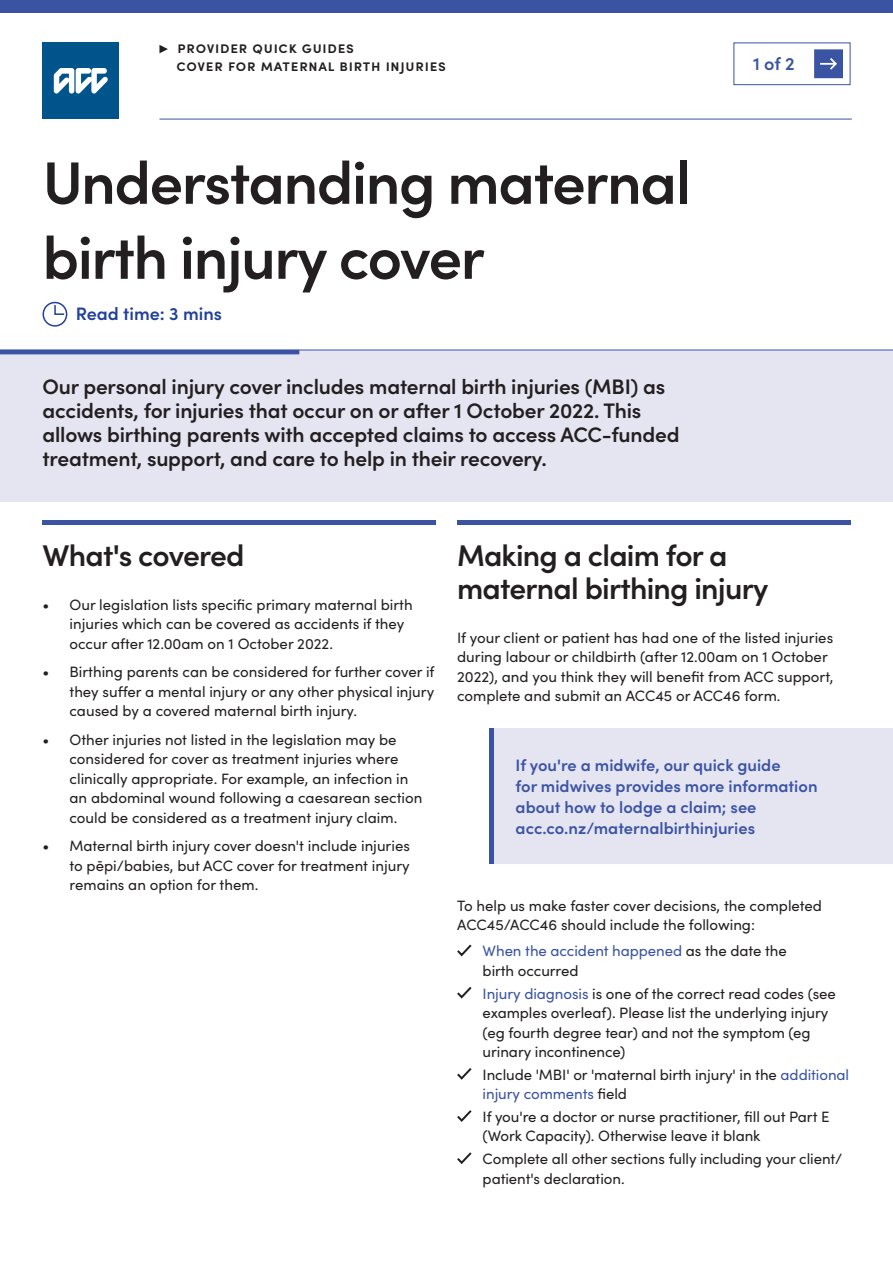
<style>
.page{position:relative;width:893px;height:1263px;background:#fff}
.page>*{position:absolute;margin:0;border:0;box-sizing:border-box;transform-origin:0 0}
.Main_Heading{font:600 60px/75px "Sofia Pro";color:#231f20}
.Sub_Header_3{font:600 30px/33px "Sofia Pro";letter-spacing:-.035em;color:#231f20}
.Intro_copy{font:600 21px/24px "Sofia Pro";letter-spacing:-.01em;color:#231f20}
.Read_time{font:600 18px "Sofia Pro";color:#214099}
.t1{font:600 18px "Sofia Pro";color:#3a53a3}
.Semi-bold_header{font:600 16.5px/21px "Sofia Pro";letter-spacing:-.005em;color:#3a53a3}
.Body_Copy_Black{font:15px/19.5px "Sofia Pro";color:#231f20}
.t2{font:600 15px/18px "Sofia Pro";letter-spacing:.05em;color:#231f20}
.s1{color:#3a53a3}
</style>
<div class="page">
<div style="left:0;top:350px;width:893px;height:152px;background:#e5e5f2"></div>
<hr style="left:0;top:350px;width:893px;height:1px;background:#3a53a3">
<hr style="left:0;top:350px;width:299px;height:4px;background:#3a53a3">
<div style="left:0;top:0;width:893px;height:12px;background:#3a53a3"></div>
<div style="left:491px;top:728px;width:402px;height:135px;background:#e5e5f2"></div>
<svg style="left:457px;top:944px;width:15px;height:13px"></svg>
<svg style="left:457px;top:986px;width:15px;height:13px"></svg>
<svg style="left:457px;top:1068px;width:15px;height:12px"></svg>
<svg style="left:457px;top:1110px;width:15px;height:12px"></svg>
<svg style="left:457px;top:1152px;width:15px;height:12px"></svg>
<hr style="left:489px;top:728px;width:4px;height:136px;background:#3a53a3">
<hr style="left:43px;top:521px;width:393px;height:4px;background:#3a53a3">
<hr style="left:457px;top:521px;width:393px;height:4px;background:#3a53a3">
<div style="left:43px;top:302px;width:24px;height:25px;border:2px solid #214099;border-radius:50%"></div>
<svg style="left:54px;top:304px;width:12px;height:12px"></svg>
<div style="left:43px;top:43px;width:76px;height:76px;background:#00548c"></div>
<svg style="left:54px;top:68px;width:54px;height:26px"></svg>
<div style="left:733px;top:43px;width:117px;height:42px;border:1px solid #3a53a3"></div>
<div style="left:814px;top:49px;width:29px;height:29px;background:#3a53a3;border:2px solid #3a53a3"></div>
<svg style="left:820px;top:58px;width:17px;height:12px"></svg>
<hr style="left:159px;top:119px;width:693px;height:1px;background:#3a53a3">
<svg style="left:159px;top:45px;width:9px;height:8px"></svg>
<p class="t2" style="left:176px;top:38px;width:271px">Provider quick guides<br>cover for maternal birth injuries</p>
<p class="Main_Heading" style="left:43px;top:141px;width:650px">Understanding maternal birth injury cover</p>
<p class="Read_time" style="left:76px;top:300px;width:148px">Read time: 3 mins</p>
<p class="Intro_copy" style="left:43px;top:373px;width:638px">Our personal injury cover includes maternal birth injuries (MBI) as accidents, for injuries that occur on or after 1 October 2022. This allows birthing parents with accepted claims to access ACC-funded treatment, support, and care to help in their recovery.</p>
<p class="t1" style="left:753px;top:50px;width:43px">1 of 2</p>
<p class="Sub_Header_3" style="left:43px;top:537px;width:204px">What's covered</p>
<p class="Body_Copy_Black" style="left:70px;top:594px;width:345px;text-indent:-27px">• Our legislation lists specific primary maternal birth injuries which can be covered as accidents if they occur after 12.00am on 1 October 2022.</p>
<p class="Body_Copy_Black" style="left:70px;top:661px;width:367px;text-align:justify;text-indent:-27px">• Birthing parents can be considered for further cover if they suffer a mental injury or any other physical injury caused by a covered maternal birth injury.</p>
<p class="Body_Copy_Black" style="left:70px;top:729px;width:354px;text-indent:-27px">• Other injuries not listed in the legislation may be considered for cover as treatment injuries where clinically appropriate. For example, an infection in an abdominal wound following a caesarean section could be considered as a treatment injury claim.</p>
<p class="Body_Copy_Black" style="left:70px;top:835px;width:342px;text-align:justify;text-indent:-27px">• Maternal birth injury cover doesn't include injuries to pēpi/babies, but ACC cover for treatment injury remains an option for them.</p>
<p class="Sub_Header_3" style="left:457px;top:537px;width:313px">Making a claim for a maternal birthing injury</p>
<p class="Body_Copy_Black" style="left:457px;top:627px;width:378px">If your client or patient has had one of the listed injuries during labour or childbirth (after 12.00am on 1 October 2022), and you think they will benefit from ACC support, complete and submit an ACC45 or ACC46 form.</p>
<p class="Semi-bold_header" style="left:516px;top:753px;width:303px">If you're a midwife, our quick guide<br>for midwives provides more information about how to lodge a claim; see acc.co.nz/maternalbirthinjuries</p>
<p class="Body_Copy_Black" style="left:457px;top:895px;width:366px">To help us make faster cover decisions, the completed<br>ACC45/ACC46 should include the following:</p>
<p class="Body_Copy_Black" style="left:483px;top:940px;width:306px"><span class="s1">When the accident happened</span> as the date the birth occurred</p>
<p class="Body_Copy_Black" style="left:483px;top:983px;width:355px"><span class="s1">Injury diagnosis</span> is one of the correct read codes (see examples overleaf). Please list the underlying injury (eg fourth degree tear) and not the symptom (eg urinary incontinence)</p>
<p class="Body_Copy_Black" style="left:483px;top:1064px;width:368px">Include 'MBI' or 'maternal birth injury' in the <span class="s1">additional injury comments</span> field</p>
<p class="Body_Copy_Black" style="left:483px;top:1106px;width:348px">If you're a doctor or nurse practitioner, fill out Part E (Work Capacity). Otherwise leave it blank</p>
<p class="Body_Copy_Black" style="left:483px;top:1148px;width:361px">Complete all other sections fully including your client/ patient's declaration.</p>
</div>
